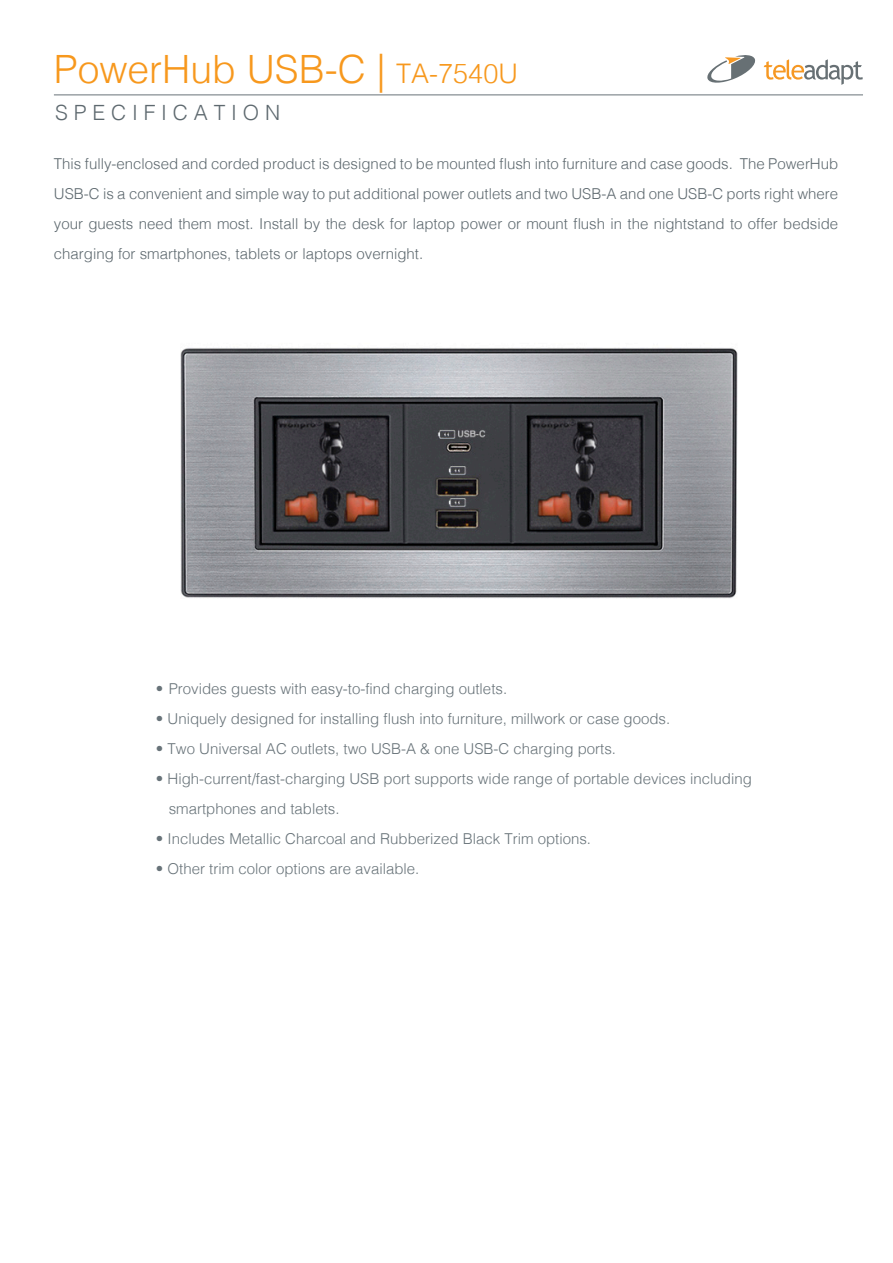
<style>
.page{position:relative;width:893px;height:1263px;background:#fff}
.page>*{position:absolute;margin:0;border:0;box-sizing:border-box;transform-origin:0 0}
.t1{font:300 39px "Helvetica";color:#f7981d}
.t2{font:300 21px "Helvetica";color:#5e696f}
.t3{font:300 15px "Helvetica";color:#687379}
.t4{font:300 15px/30px "Helvetica";color:#5e696f;text-align:justify}
.s1{font-size:27px}
</style>
<div class="page">
<img style="left:180px;top:348px;width:558px;height:251px">
<hr style="left:54px;top:95px;width:809px;height:1px;background:#687379">
<svg style="left:764px;top:59px;width:99px;height:26px"></svg>
<svg style="left:707px;top:55px;width:49px;height:28px"></svg>
<p class="t1" style="left:54px;top:36px;width:465px">PowerHub USB-C | <span class="s1">TA-7540U</span></p>
<p class="t2" style="left:55px;top:95px;width:227px">S P E C I F I C A T I O N</p>
<p class="t4" style="left:54px;top:148px;width:786px">This fully-enclosed and corded product is designed to be mounted flush into furniture and case goods. The PowerHub USB-C is a convenient and simple way to put additional power outlets and two USB-A and one USB-C ports right where your guests need them most. Install by the desk for laptop power or mount flush in the nightstand to offer bedside charging for smartphones, tablets or laptops overnight.</p>
<p class="t3" style="left:156px;top:676px;width:353px">• Provides guests with easy-to-find charging outlets.</p>
<p class="t3" style="left:156px;top:706px;width:516px">• Uniquely designed for installing flush into furniture, millwork or case goods.</p>
<p class="t3" style="left:156px;top:736px;width:462px">• Two Universal AC outlets, two USB-A &amp; one USB-C charging ports.</p>
<p class="t3" style="left:156px;top:766px;width:597px">• High-current/fast-charging USB port supports wide range of portable devices including</p>
<p class="t3" style="left:169px;top:796px;width:172px">smartphones and tablets.</p>
<p class="t3" style="left:156px;top:826px;width:437px">• Includes Metallic Charcoal and Rubberized Black Trim options.</p>
<p class="t3" style="left:156px;top:856px;width:265px">• Other trim color options are available.</p>
</div>
